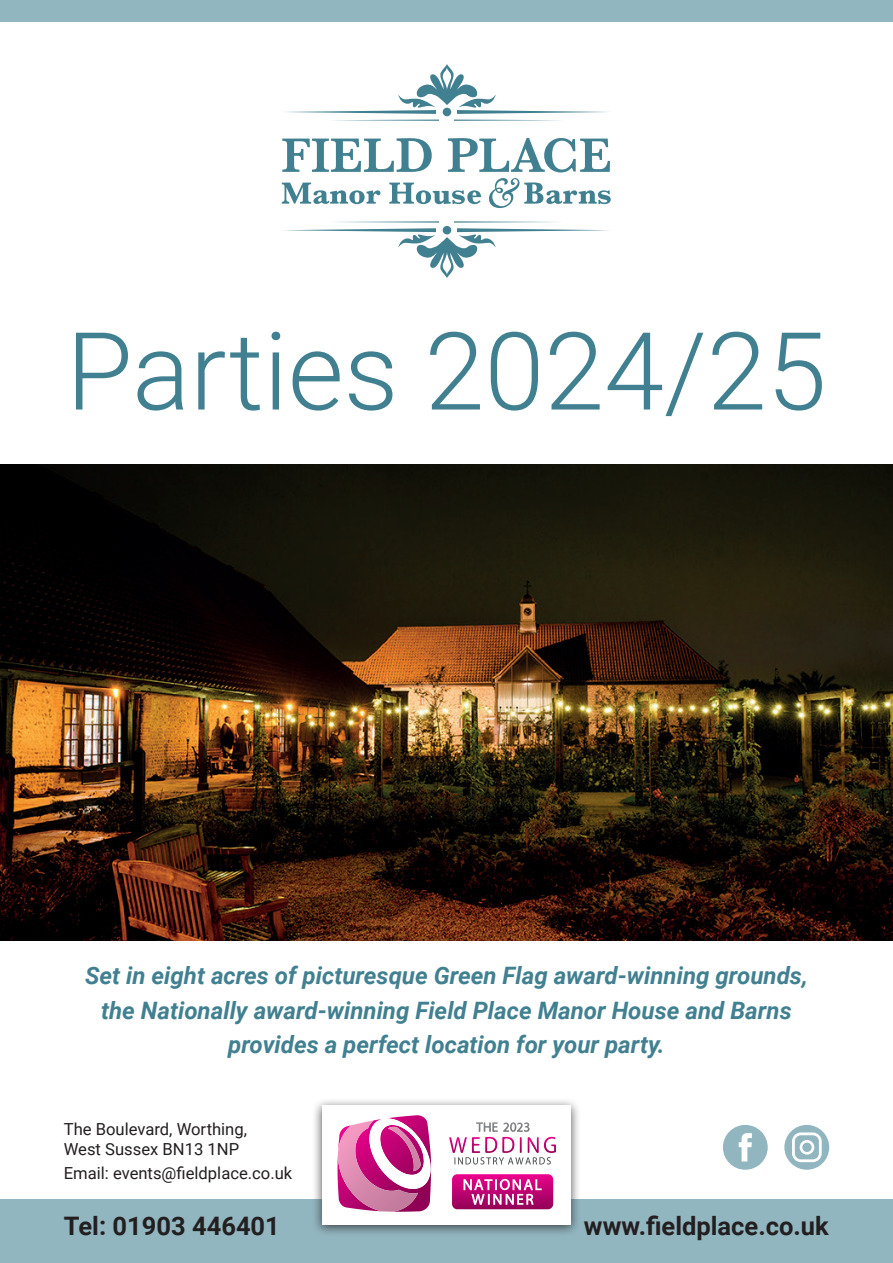
<style>
.page{position:relative;width:893px;height:1263px;background:#fff}
.page>*{position:absolute;margin:0;border:0;box-sizing:border-box;transform-origin:0 0}
.t1{font:300 108px "Roboto";color:#418090}
.t2{font:700 25.5px "Roboto";color:#231f20}
.t3{font:italic 700 24px/34.5px "Roboto";color:#418090;text-align:center}
.t4{font:16.65px/20px "Roboto";color:#231f20}
</style>
<div class="page">
<div style="left:0;top:0;width:893px;height:21px;background:#92b6c0"></div>
<div style="left:0;top:1199px;width:893px;height:64px;background:#92b6c0"></div>
<div style="left:723px;top:1125px;width:45px;height:45px;background:#92b6c0;border-radius:50%"></div>
<svg style="left:739px;top:1133px;width:13px;height:28px"></svg>
<div style="left:784px;top:1125px;width:45px;height:45px;background:#92b6c0;border-radius:50%"></div>
<svg style="left:792px;top:1132px;width:30px;height:30px"></svg>
<div style="left:312px;top:1098px;width:269px;height:139px;background:#231f20;opacity:.75"></div>
<div style="left:322px;top:1106px;width:249px;height:119px;background:#fff"></div>
<svg style="left:338px;top:1115px;width:93px;height:97px"></svg>
<svg style="left:452px;top:1174px;width:101px;height:35px;background:#ca328c"></svg>
<svg style="left:449px;top:1122px;width:107px;height:42px"></svg>
<svg style="left:282px;top:178px;width:329px;height:30px"></svg>
<svg style="left:282px;top:138px;width:328px;height:34px"></svg>
<svg style="left:284px;top:221px;width:325px;height:57px"></svg>
<div style="left:443px;top:108px;width:8px;height:8px;background:#418090;border-radius:50%"></div>
<svg style="left:454px;top:120px;width:106px;height:1px"></svg>
<svg style="left:333px;top:120px;width:106px;height:1px"></svg>
<svg style="left:285px;top:64px;width:323px;height:50px"></svg>
<img style="left:0;top:464px;width:893px;height:476px">
<p class="t1" style="left:66px;top:295px;width:762px">Parties 2024/25</p>
<p class="t3" style="left:85px;top:957px;width:724px">Set in eight acres of picturesque Green Flag award-winning grounds, the Nationally award-winning Field Place Manor House and Barns provides a perfect location for your party.</p>
<p class="t4" style="left:64px;top:1118px;width:185px">The Boulevard, Worthing,<br>West Sussex BN13 1NP</p>
<p class="t4" style="left:64px;top:1163px;width:230px">Email: events@fieldplace.co.uk</p>
<p class="t2" style="left:64px;top:1208px;width:218px">Tel: 01903 446401</p>
<p class="t2" style="left:584px;top:1208px;width:246px">www.fieldplace.co.uk</p>
</div>
